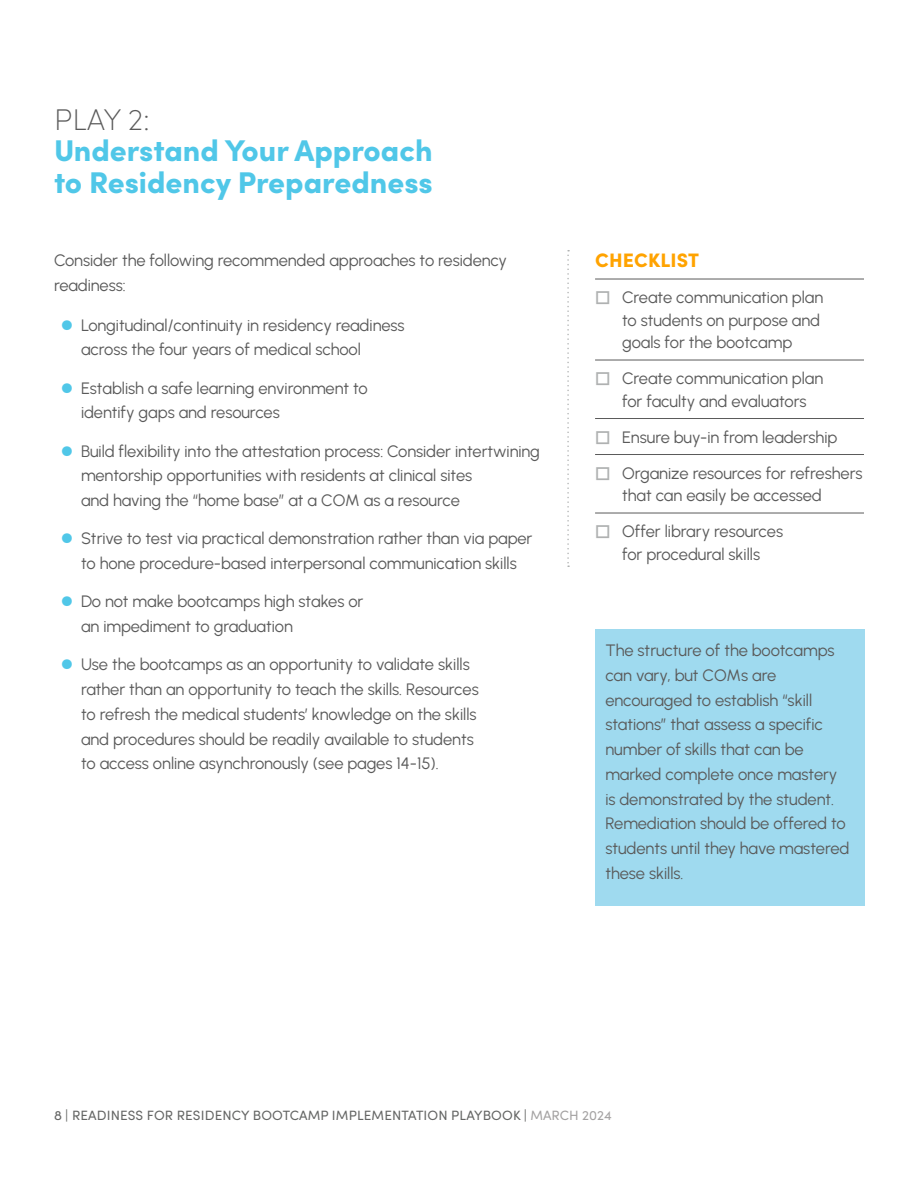
<style>
.page{position:relative;width:918px;height:1188px;background:#fff}
.page>*{position:absolute;margin:0;border:0;box-sizing:border-box;transform-origin:0 0}
._3_Header_no_lead{font:900 30px/31.5px "Sofia Pro";color:#50c7e8}
.Play{font:200 30px "Sofia Pro";color:#5a5a5a}
._2_header{font:900 19.5px "Sofia Pro";letter-spacing:.01em;color:#ffa300}
._4_body{font:16.5px/24.8px "Urbanist";letter-spacing:-.005em;color:#5a5a5a}
.t1{font:13.5px "Sofia Pro";letter-spacing:.01em;color:#656665}
.s1{font-family:"Sofia Pro";font-weight:900;color:#50c7e8}
.s2{font-family:"Sofia Pro";font-size:24px;color:#afb1b1}
.s3{color:#a4a2a2}
</style>
<div class="page">
<hr style="left:595px;top:279px;width:269px;height:1px;background:#5a5a5a">
<hr style="left:595px;top:360px;width:269px;height:1px;background:#5a5a5a">
<hr style="left:595px;top:418px;width:269px;height:1px;background:#5a5a5a">
<hr style="left:595px;top:454px;width:269px;height:1px;background:#5a5a5a">
<hr style="left:595px;top:513px;width:269px;height:1px;background:#5a5a5a">
<svg style="left:567px;top:250px;width:2px;height:317px"></svg>
<div style="left:595px;top:630px;width:270px;height:276px;background:#9fdaef"></div>
<p class="Play" style="left:54px;top:98px;width:97px">PLAY 2:</p>
<p class="_3_Header_no_lead" style="left:54px;top:132px;width:380px">Understand Your Approach to Residency Preparedness</p>
<p class="_4_body" style="left:54px;top:248px;width:455px">Consider the following recommended approaches to residency readiness:</p>
<p class="_4_body" style="left:81px;top:312px;width:325px;text-indent:-20px"><span class="s1">⬤</span> Longitudinal/continuity in residency readiness across the four years of medical school</p>
<p class="_4_body" style="left:81px;top:375px;width:288px;text-indent:-20px"><span class="s1">⬤</span> Establish a safe learning environment to identify gaps and resources</p>
<p class="_4_body" style="left:81px;top:438px;width:460px;text-indent:-20px"><span class="s1">⬤</span> Build flexibility into the attestation process: Consider intertwining mentorship opportunities with residents at clinical sites<br>and having the “home base” at a COM as a resource</p>
<p class="_4_body" style="left:61px;top:526px;width:473px;text-align:center"><span class="s1">⬤</span> Strive to test via practical demonstration rather than via paper to hone procedure-based interpersonal communication skills</p>
<p class="_4_body" style="left:81px;top:589px;width:284px;text-indent:-20px"><span class="s1">⬤</span> Do not make bootcamps high stakes or an impediment to graduation</p>
<p class="_4_body" style="left:81px;top:652px;width:399px;text-indent:-20px"><span class="s1">⬤</span> Use the bootcamps as an opportunity to validate skills rather than an opportunity to teach the skills. Resources to refresh the medical students’ knowledge on the skills and procedures should be readily available to students to access online asynchronously (see pages 14-15).</p>
<p class="_2_header" style="left:595px;top:245px;width:106px">CHECKLIST</p>
<p class="_4_body" style="left:622px;top:286px;width:203px;line-height:22.5px;text-indent:-27px"><span class="s2">□</span> Create communication plan to students on purpose and goals for the bootcamp</p>
<p class="_4_body" style="left:622px;top:367px;width:203px;line-height:22.5px;text-indent:-27px"><span class="s2">□</span> Create communication plan for faculty and evaluators</p>
<p class="_4_body" style="left:595px;top:424px;width:244px"><span class="s2">□</span> Ensure buy-in from leadership</p>
<p class="_4_body" style="left:622px;top:462px;width:242px;line-height:22.5px;text-indent:-27px"><span class="s2">□</span> Organize resources for refreshers that can easily be accessed</p>
<p class="_4_body" style="left:595px;top:520px;width:190px;line-height:22.5px;text-align:center"><span class="s2">□</span> Offer library resources for procedural skills</p>
<p class="_4_body" style="left:605px;top:638px;width:245px">The structure of the bootcamps can vary, but COMs are encouraged to establish “skill stations” that assess a specific number of skills that can be marked complete once mastery is demonstrated by the student.<br>Remediation should be offered to students until they have mastered these skills.</p>
<p class="t1" style="left:54px;top:1105px;width:559px">8 | READINESS FOR RESIDENCY BOOTCAMP IMPLEMENTATION PLAYBOOK | <span class="s3">MARCH 2024</span></p>
</div>
